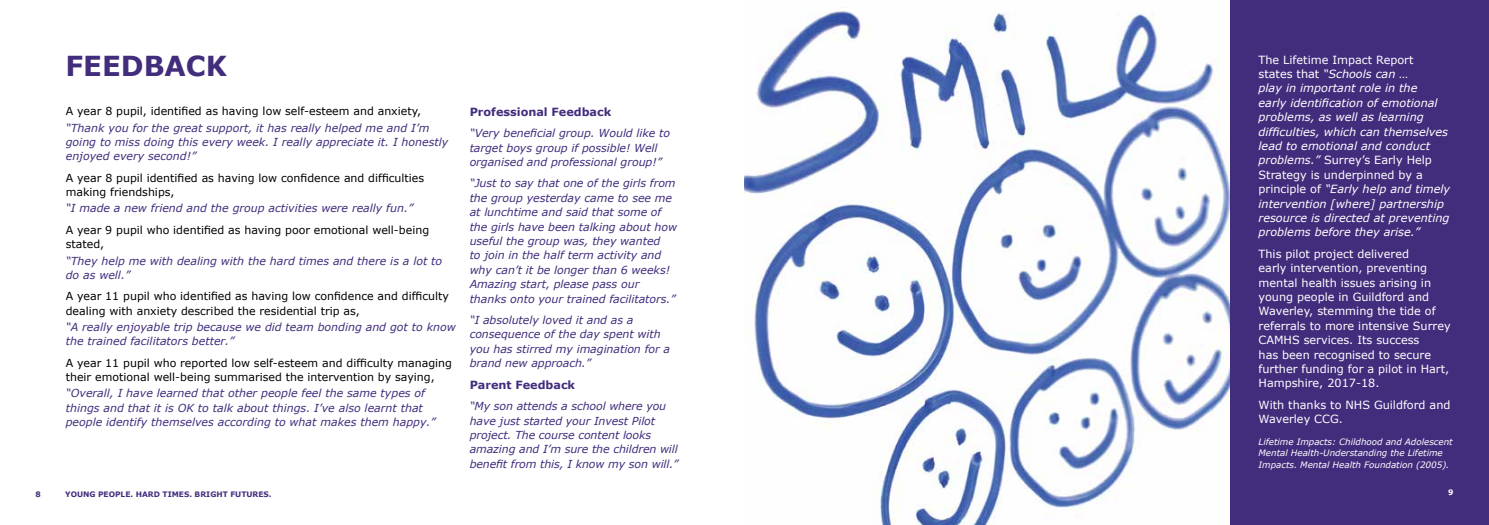
<style>
.page{position:relative;width:1489px;height:525px;background:#fff}
.page>*{position:absolute;margin:0;border:0;box-sizing:border-box;transform-origin:0 0}
.t1{font:700 27.5px "Verdana";color:#422d7d}
.t2{font:italic 11.25px/14.4px "Verdana";color:#fff}
.t3{font:11.25px/14.4px "Verdana";color:#fff}
.t4{font:700 11.25px "Verdana";color:#422d7d}
.t5{font:italic 11px/14.4px "Verdana";letter-spacing:-.005em;color:#422d7d}
.t6{font:11px/14.4px "Verdana";color:#000}
.t7{font:italic 8.75px/11.2px "Verdana";color:#fff}
.t8{font:700 7.5px "Verdana";color:#422d7d}
.t9{font:700 7.5px "Verdana";color:#fff}
.s1{font-style:normal}
</style>
<div class="page">
<img style="left:744px;top:11px;width:486px;height:513px">
<div style="left:1230px;top:0;width:258px;height:524px;background:#422d7d"></div>
<h1 class="t1" style="left:65px;top:46px;width:163px">FEEDBACK</h1>
<p class="t6" style="left:66px;top:104px;width:357px">A year 8 pupil, identified as having low self-esteem and anxiety,</p>
<p class="t5" style="left:66px;top:120px;width:384px">“Thank you for the great support, it has really helped me and I’m going to miss doing this every week. I really appreciate it. I honestly enjoyed every second!”</p>
<p class="t6" style="left:66px;top:170px;width:360px">A year 8 pupil identified as having low confidence and difficulties making friendships,</p>
<p class="t5" style="left:66px;top:201px;width:349px">“I made a new friend and the group activities were really fun.”</p>
<p class="t6" style="left:66px;top:222px;width:365px">A year 9 pupil who identified as having poor emotional well-being stated,</p>
<p class="t5" style="left:66px;top:253px;width:378px">“They help me with dealing with the hard times and there is a lot to do as well.”</p>
<p class="t6" style="left:66px;top:289px;width:384px">A year 11 pupil who identified as having low confidence and difficulty dealing with anxiety described the residential trip as,</p>
<p class="t5" style="left:66px;top:319px;width:391px">“A really enjoyable trip because we did team bonding and got to know the trained facilitators better.”</p>
<p class="t6" style="left:66px;top:355px;width:388px">A year 11 pupil who reported low self-esteem and difficulty managing their emotional well-being summarised the intervention by saying,</p>
<p class="t5" style="left:66px;top:386px;width:371px">“Overall, I have learned that other people feel the same types of things and that it is OK to talk about things. I’ve also learnt that people identify themselves according to what makes them happy.”</p>
<p class="t4" style="left:469px;top:103px;width:143px">PROFESSIONAL FEEDBACK</p>
<p class="t5" style="left:469px;top:126px;width:202px">“Very beneficial group. Would like to target boys group if possible! Well organised and professional group!”</p>
<p class="t5" style="left:469px;top:176px;width:209px">“Just to say that one of the girls from the group yesterday came to see me at lunchtime and said that some of the girls have been talking about how useful the group was, they wanted<br>to join in the half term activity and why can’t it be longer than 6 weeks!<br>Amazing start, please pass our thanks onto your trained facilitators.”</p>
<p class="t5" style="left:469px;top:312px;width:202px">“I absolutely loved it and as a consequence of the day spent with you has stirred my imagination for a brand new approach.”</p>
<p class="t4" style="left:469px;top:376px;width:107px">PARENT FEEDBACK</p>
<p class="t5" style="left:469px;top:398px;width:210px">“My son attends a school where you have just started your Invest Pilot project. The course content looks amazing and I’m sure the children will benefit from this, I know my son will.”</p>
<p class="t2" style="left:1258px;top:52px;width:193px"><span class="s1">The Lifetime Impact Report states that</span> “Schools can …<br>play in important role in the<br>early identification of emotional problems, as well as learning difficulties, which can themselves lead to emotional and conduct problems.” <span class="s1">Surrey’s Early Help<br>Strategy is underpinned by a principle of</span> “Early help and timely intervention [where] partnership resource is directed at preventing problems before they arise.”</p>
<p class="t3" style="left:1258px;top:246px;width:194px">This pilot project delivered<br>early intervention, preventing mental health issues arising in young people in Guildford and<br>Waverley, stemming the tide of referrals to more intensive Surrey<br>CAMHS services. Its success<br>has been recognised to secure further funding for a pilot in Hart,<br>Hampshire, 2017-18.</p>
<p class="t3" style="left:1258px;top:397px;width:193px">With thanks to NHS Guildford and<br>Waverley CCG.</p>
<p class="t7" style="left:1258px;top:436px;width:196px">Lifetime Impacts: Childhood and Adolescent<br>Mental Health-Understanding the Lifetime<br>Impacts. Mental Health Foundation (2005).</p>
<p class="t8" style="left:35px;top:488px;width:7px">8</p>
<p class="t8" style="left:65px;top:488px;width:148px">YOUNG PEOPLE. HARD TIMES. BRIGHT</p>
<p class="t8" style="left:230px;top:488px;width:43px">FUTURES.</p>
<p class="t9" style="left:1447px;top:487px;width:7px">9</p>
</div>
